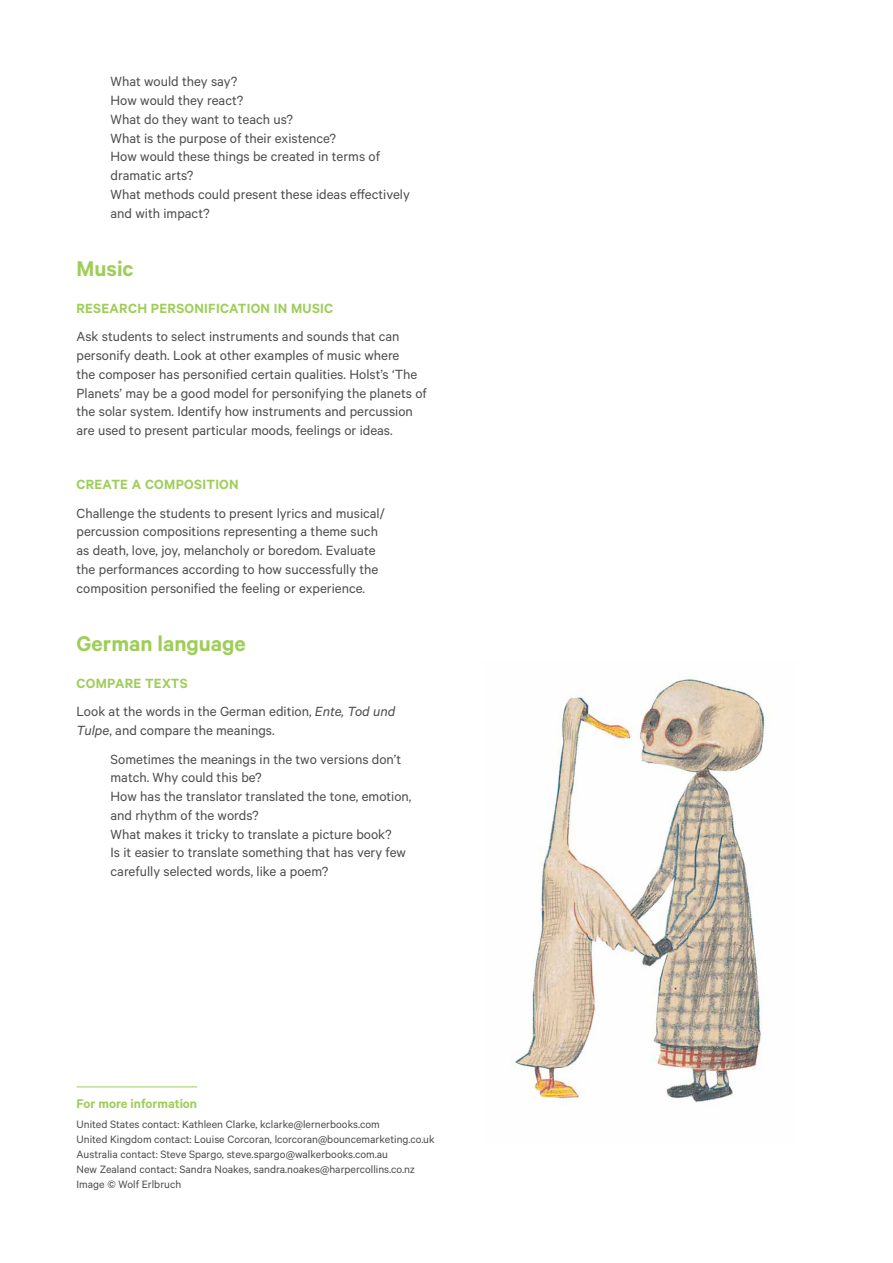
<style>
.page{position:relative;width:893px;height:1263px;background:#fff}
.page>*{position:absolute;margin:0;border:0;box-sizing:border-box;transform-origin:0 0}
.Subhead{font:600 24px "Calibre";color:#9ecd59}
.Body_text_teacher_no{font:15px/18.8px "Calibre";color:#4d4d4f}
.Indented_List{font:15px/18.8px "Calibre";color:#4d4d4f}
.Sub-subhead{font:600 15px "Calibre";letter-spacing:.02em;color:#9ecd59}
.Indented_List_last_l{font:15px/18.8px "Calibre";color:#4d4d4f}
.t1{font:600 14.25px "Calibre";color:#9ecd59}
.t2{font:12px/15px "Calibre";color:#4d4d4f}
.s1{font-style:italic}
</style>
<div class="page">
<hr style="left:77px;top:1087px;width:120px;height:1px;background:#9ecd59">
<img style="left:511px;top:679px;width:254px;height:424px">
<p class="Indented_List" style="left:111px;top:72px;width:128px">What would they say?</p>
<p class="Indented_List" style="left:111px;top:90px;width:134px">How would they react?</p>
<p class="Indented_List" style="left:111px;top:109px;width:184px">What do they want to teach us?</p>
<p class="Indented_List" style="left:111px;top:128px;width:227px">What is the purpose of their existence?</p>
<p class="Indented_List" style="left:111px;top:147px;width:271px">How would these things be created in terms of dramatic arts?</p>
<p class="Indented_List_last_l" style="left:111px;top:184px;width:301px">What methods could present these ideas effectively and with impact?</p>
<p class="Subhead" style="left:77px;top:254px;width:59px">Music</p>
<p class="Sub-subhead" style="left:77px;top:299px;width:258px">RESEARCH PERSONIFICATION IN MUSIC</p>
<p class="Body_text_teacher_no" style="left:77px;top:327px;width:352px">Ask students to select instruments and sounds that can personify death. Look at other examples of music where<br>the composer has personified certain qualities. Holst’s ‘The Planets’ may be a good model for personifying the planets of the solar system. Identify how instruments and percussion are used to present particular moods, feelings or ideas.</p>
<p class="Sub-subhead" style="left:77px;top:475px;width:164px">CREATE A COMPOSITION</p>
<p class="Body_text_teacher_no" style="left:77px;top:503px;width:310px">Challenge the students to present lyrics and musical/ percussion compositions representing a theme such as death, love, joy, melancholy or boredom. Evaluate the performances according to how successfully the composition personified the feeling or experience.</p>
<p class="Subhead" style="left:77px;top:629px;width:171px">German language</p>
<p class="Sub-subhead" style="left:77px;top:674px;width:113px">COMPARE TEXTS</p>
<p class="Body_text_teacher_no" style="left:77px;top:702px;width:320px">Look at the words in the German edition, <span class="s1">Ente, Tod und<br>Tulpe</span>, and compare the meanings.</p>
<p class="Indented_List" style="left:111px;top:749px;width:292px">Sometimes the meanings in the two versions don’t match. Why could this be?</p>
<p class="Indented_List" style="left:111px;top:787px;width:302px">How has the translator translated the tone, emotion, and rhythm of the words?</p>
<p class="Indented_List" style="left:111px;top:824px;width:283px">What makes it tricky to translate a picture book?</p>
<p class="Indented_List" style="left:111px;top:843px;width:297px">Is it easier to translate something that has very few carefully selected words, like a poem?</p>
<p class="t1" style="left:77px;top:1095px;width:122px">For more information</p>
<p class="t2" style="left:77px;top:1116px;width:360px">United States contact: Kathleen Clarke, kclarke@lernerbooks.com<br>United Kingdom contact: Louise Corcoran, lcorcoran@bouncemarketing.co.uk Australia contact: Steve Spargo, steve.spargo@walkerbooks.com.au<br>New Zealand contact: Sandra Noakes, sandra.noakes@harpercollins.co.nz Image © Wolf Erlbruch</p>
</div>
